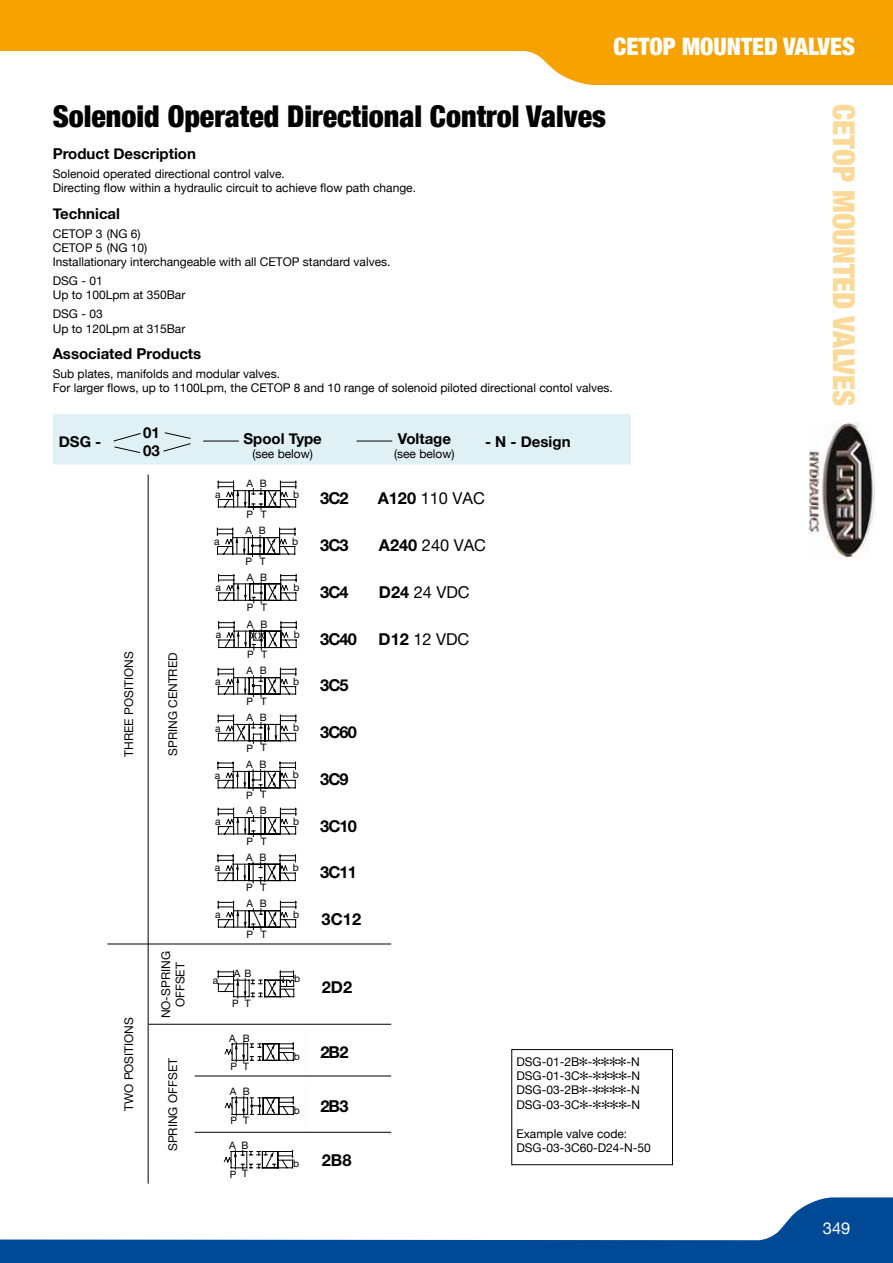
<style>
.page{position:relative;width:893px;height:1263px;background:#fff}
.page>*{position:absolute;margin:0;border:0;box-sizing:border-box;transform-origin:0 0}
.t1{font:900 condensed 30px "Helvetica Neue";color:#000}
.t2{font:900 condensed 30px "Helvetica Neue";color:#fbda99}
.t3{font:900 condensed 24px "Helvetica Neue";color:#fff}
.t4{font:700 16.5px "Helvetica Neue";letter-spacing:-.05em;color:#000}
.t5{font:16.5px "Helvetica Neue";color:#000}
.t6{font:16.5px "Helvetica Neue";color:#fff}
.t7{font:700 15px/18px "Helvetica Neue";color:#000}
.t8{font:12px/14.4px "Helvetica Neue";color:#000}
.t9{font:10.2px "Helvetica Neue";color:#000}
.s1{font-weight:700}
.s2{font-family:"Monotype Sorts"}
</style>
<div class="page">
<svg style="left:0;top:0;width:893px;height:85px;fill:#f6a200"></svg>
<svg style="left:0;top:1197px;width:893px;height:66px"></svg>
<img style="left:809px;top:422px;width:66px;height:136px">
<svg style="left:224px;top:1150px;width:69px;height:19px"></svg>
<svg style="left:225px;top:1096px;width:69px;height:20px"></svg>
<svg style="left:225px;top:1042px;width:69px;height:20px"></svg>
<svg style="left:218px;top:970px;width:76px;height:28px"></svg>
<svg style="left:218px;top:901px;width:78px;height:29px"></svg>
<svg style="left:218px;top:854px;width:78px;height:29px"></svg>
<svg style="left:218px;top:808px;width:78px;height:29px"></svg>
<svg style="left:218px;top:762px;width:78px;height:29px"></svg>
<svg style="left:218px;top:714px;width:78px;height:30px"></svg>
<svg style="left:218px;top:668px;width:78px;height:29px"></svg>
<svg style="left:218px;top:621px;width:79px;height:29px"></svg>
<svg style="left:218px;top:574px;width:78px;height:29px"></svg>
<svg style="left:217px;top:528px;width:78px;height:29px"></svg>
<svg style="left:218px;top:481px;width:78px;height:29px"></svg>
<hr style="left:148px;top:474px;width:1px;height:710px;background:#000">
<hr style="left:107px;top:944px;width:284px;height:1px;background:#000">
<hr style="left:149px;top:1024px;width:242px;height:1px;background:#000">
<hr style="left:195px;top:1076px;width:196px;height:1px;background:#000">
<hr style="left:195px;top:1132px;width:196px;height:1px;background:#000">
<div style="left:53px;top:414px;width:578px;height:50px;background:#e0f1f5"></div>
<hr style="left:203px;top:441px;width:36px;height:1px;background:#000">
<hr style="left:357px;top:441px;width:35px;height:1px;background:#000">
<div style="left:511px;top:1049px;width:162px;height:116px;border:1px solid #000"></div>
<h2 class="t3" style="left:614px;top:27px;width:243px">CETOP MOUNTED VALVES</h2>
<h1 class="t1" style="left:53px;top:91px;width:555px">Solenoid Operated Directional Control Valves</h1>
<p class="t7" style="left:53px;top:145px;width:145px">Product Description</p>
<p class="t8" style="left:53px;top:167px;width:365px">Solenoid operated directional control valve.<br>Directing flow within a hydraulic circuit to achieve flow path change.</p>
<p class="t7" style="left:53px;top:205px;width:69px">Technical</p>
<p class="t8" style="left:53px;top:227px;width:339px">CETOP 3 (NG 6)<br>CETOP 5 (NG 10)<br>Installationary interchangeable with all CETOP standard valves.</p>
<p class="t8" style="left:53px;top:274px;width:134px">DSG - 01<br>Up to 100Lpm at 350Bar</p>
<p class="t8" style="left:53px;top:307px;width:134px">DSG - 03<br>Up to 120Lpm at 315Bar</p>
<p class="t7" style="left:53px;top:345px;width:150px">Associated Products</p>
<p class="t8" style="left:53px;top:367px;width:562px">Sub plates, manifolds and modular valves.<br>For larger flows, up to 1100Lpm, the CETOP 8 and 10 range of solenoid piloted directional contol valves.</p>
<p class="t7" style="left:59px;top:433px;width:44px">DSG -</p>
<p class="t7" style="left:143px;top:424px;width:18px">01<br>03</p>
<p class="t7" style="left:244px;top:430px;width:80px">Spool Type</p>
<p class="t8" style="left:252px;top:448px;width:62px">(see below)</p>
<p class="t7" style="left:398px;top:430px;width:55px">Voltage</p>
<p class="t8" style="left:394px;top:448px;width:62px">(see below)</p>
<p class="t7" style="left:485px;top:433px;width:87px">- N - Design</p>
<p class="t8" style="left:122px;top:757px;width:107px;rotate:-90deg">THREE POSITIONS</p>
<p class="t8" style="left:167px;top:756px;width:105px;rotate:-90deg">SPRING CENTRED</p>
<p class="t9" style="left:215px;top:488px;width:7px">a</p>
<p class="t9" style="left:214px;top:535px;width:7px">a</p>
<p class="t9" style="left:216px;top:581px;width:7px">a</p>
<p class="t9" style="left:216px;top:628px;width:7px">a</p>
<p class="t9" style="left:215px;top:675px;width:7px">a</p>
<p class="t9" style="left:215px;top:722px;width:7px">a</p>
<p class="t9" style="left:215px;top:769px;width:7px">a</p>
<p class="t9" style="left:215px;top:815px;width:7px">a</p>
<p class="t9" style="left:215px;top:862px;width:7px">a</p>
<p class="t9" style="left:215px;top:908px;width:7px">a</p>
<p class="t9" style="left:247px;top:478px;width:22px">A B</p>
<p class="t9" style="left:247px;top:508px;width:22px">P T</p>
<p class="t9" style="left:246px;top:525px;width:22px">A B</p>
<p class="t9" style="left:246px;top:555px;width:22px">P T</p>
<p class="t9" style="left:247px;top:571px;width:22px">A B</p>
<p class="t9" style="left:247px;top:601px;width:22px">P T</p>
<p class="t9" style="left:247px;top:618px;width:22px">A B</p>
<p class="t9" style="left:247px;top:648px;width:22px">P T</p>
<p class="t9" style="left:247px;top:665px;width:22px">A B</p>
<p class="t9" style="left:247px;top:695px;width:22px">P T</p>
<p class="t9" style="left:247px;top:711px;width:22px">A B</p>
<p class="t9" style="left:247px;top:742px;width:22px">P T</p>
<p class="t9" style="left:246px;top:758px;width:22px">A B</p>
<p class="t9" style="left:246px;top:789px;width:22px">P T</p>
<p class="t9" style="left:247px;top:805px;width:22px">A B</p>
<p class="t9" style="left:247px;top:835px;width:22px">P T</p>
<p class="t9" style="left:246px;top:851px;width:22px">A B</p>
<p class="t9" style="left:246px;top:881px;width:22px">P T</p>
<p class="t9" style="left:247px;top:898px;width:22px">A B</p>
<p class="t9" style="left:247px;top:928px;width:22px">P T</p>
<p class="t9" style="left:293px;top:488px;width:8px">b</p>
<p class="t9" style="left:292px;top:535px;width:8px">b</p>
<p class="t9" style="left:294px;top:581px;width:8px">b</p>
<p class="t9" style="left:294px;top:628px;width:8px">b</p>
<p class="t9" style="left:293px;top:675px;width:8px">b</p>
<p class="t9" style="left:293px;top:722px;width:8px">b</p>
<p class="t9" style="left:293px;top:769px;width:8px">b</p>
<p class="t9" style="left:293px;top:815px;width:8px">b</p>
<p class="t9" style="left:293px;top:861px;width:8px">b</p>
<p class="t9" style="left:293px;top:908px;width:8px">b</p>
<h3 class="t4" style="left:320px;top:488px;width:30px">3C2</h3>
<h3 class="t5" style="left:378px;top:489px;width:109px"><span class="s1">A120</span> 110 VAC</h3>
<h3 class="t4" style="left:320px;top:535px;width:30px">3C3</h3>
<h3 class="t5" style="left:379px;top:535px;width:109px"><span class="s1">A240</span> 240 VAC</h3>
<h3 class="t4" style="left:320px;top:582px;width:30px">3C4</h3>
<h3 class="t5" style="left:379px;top:582px;width:92px"><span class="s1">D24</span> 24 VDC</h3>
<h3 class="t4" style="left:320px;top:628px;width:38px">3C40</h3>
<h3 class="t5" style="left:379px;top:629px;width:92px"><span class="s1">D12</span> 12 VDC</h3>
<h3 class="t4" style="left:320px;top:675px;width:30px">3C5</h3>
<h3 class="t4" style="left:320px;top:722px;width:38px">3C60</h3>
<h3 class="t4" style="left:320px;top:769px;width:30px">3C9</h3>
<h3 class="t4" style="left:320px;top:815px;width:38px">3C10</h3>
<h3 class="t4" style="left:320px;top:862px;width:38px">3C11</h3>
<h3 class="t4" style="left:322px;top:909px;width:41px">3C12</h3>
<p class="t8" style="left:122px;top:1111px;width:95px;rotate:-90deg">TWO POSITIONS</p>
<p class="t8" style="left:159px;top:1018px;width:69px;text-align:center;rotate:-90deg">NO-SPRING<br>OFFSET</p>
<p class="t9" style="left:213px;top:974px;width:7px">a</p>
<p class="t9" style="left:234px;top:968px;width:19px">A B</p>
<p class="t9" style="left:232px;top:997px;width:20px">P T</p>
<p class="t9" style="left:294px;top:972px;width:8px">b</p>
<h3 class="t4" style="left:322px;top:976px;width:32px">2D2</h3>
<p class="t9" style="left:229px;top:1032px;width:22px">A B</p>
<p class="t9" style="left:230px;top:1060px;width:20px">P T</p>
<h3 class="t4" style="left:320px;top:1042px;width:30px">2B2</h3>
<p class="t9" style="left:294px;top:1050px;width:8px">b</p>
<p class="t8" style="left:167px;top:1151px;width:94px;rotate:-90deg">SPRING OFFSET</p>
<p class="t8" style="left:516px;top:1055px;width:125px;text-align:justify">DSG-01-2B<span class="s2">[</span>-<span class="s2">[[[[</span>-N DSG-01-3C<span class="s2">[</span>-<span class="s2">[[[[</span>-N DSG-03-2B<span class="s2">[</span>-<span class="s2">[[[[</span>-N DSG-03-3C<span class="s2">[</span>-<span class="s2">[[[[</span>-N</p>
<p class="t9" style="left:230px;top:1086px;width:22px">A B</p>
<p class="t9" style="left:230px;top:1114px;width:20px">P T</p>
<h3 class="t4" style="left:320px;top:1096px;width:30px">2B3</h3>
<p class="t9" style="left:294px;top:1104px;width:8px">b</p>
<p class="t8" style="left:516px;top:1127px;width:136px">Example valve code:<br>DSG-03-3C60-D24-N-50</p>
<p class="t9" style="left:229px;top:1140px;width:21px">A B</p>
<p class="t9" style="left:230px;top:1168px;width:20px">P T</p>
<h3 class="t4" style="left:322px;top:1150px;width:31px">2B8</h3>
<p class="t9" style="left:293px;top:1158px;width:8px">b</p>
<h1 class="t2" style="left:869px;top:104px;width:303px;rotate:90deg">CETOP MOUNTED VALVES</h1>
<h3 class="t6" style="left:823px;top:1216px;width:29px">349</h3>
</div>
